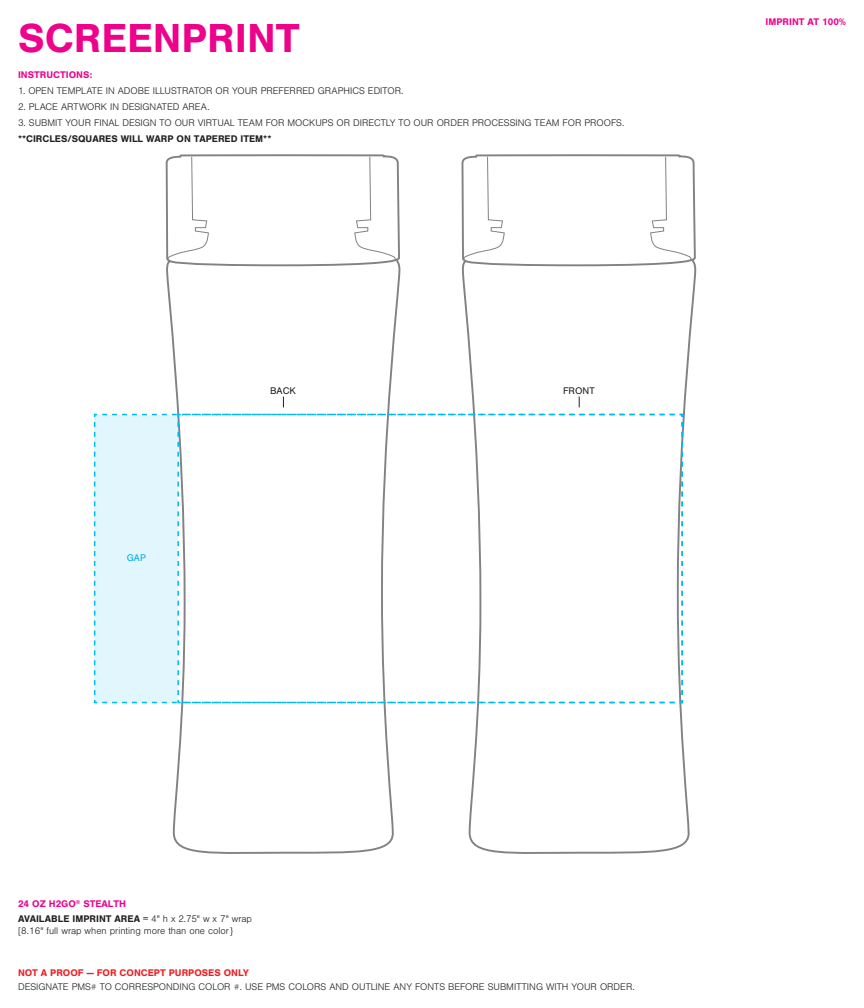
<style>
.page{position:relative;width:864px;height:1008px;background:#fff}
.page>*{position:absolute;margin:0;border:0;box-sizing:border-box;transform-origin:0 0}
.t1{font:700 42px "Nimbus San";color:#ed028c}
.t2{font:300 10px "Nimbus San";color:#231f20}
.t3{font:700 10px/14.4px "Nimbus San";color:#231f20}
.t4{font:700 10px "Nimbus San";color:#ee1d23}
.t5{font:700 10px "Nimbus San";color:#ed028c}
.t6{font:10px "Nimbus San";color:#231f20}
.t7{font:10px "Nimbus San";color:#00aeef}
.s1{color:#ed028c}
.s2{font-weight:300}
</style>
<div class="page">
<svg style="left:165px;top:154px;width:236px;height:700px"></svg>
<svg style="left:167px;top:156px;width:231px;height:111px"></svg>
<svg style="left:461px;top:154px;width:236px;height:700px"></svg>
<svg style="left:463px;top:156px;width:231px;height:111px"></svg>
<svg style="left:93px;top:413px;width:591px;height:291px"></svg>
<h1 class="t1" style="left:18px;top:14px;width:283px">SCREENPRINT</h1>
<p class="t5" style="left:18px;top:69px;width:76px">INSTRUCTIONS:</p>
<p class="t2" style="left:18px;top:86px;width:387px">1. OPEN TEMPLATE IN ADOBE ILLUSTRATOR OR YOUR PREFERRED GRAPHICS EDITOR.</p>
<p class="t2" style="left:18px;top:102px;width:193px">2. PLACE ARTWORK IN DESIGNATED AREA.</p>
<p class="t2" style="left:18px;top:118px;width:608px">3. SUBMIT YOUR FINAL DESIGN TO OUR VIRTUAL TEAM FOR MOCKUPS OR DIRECTLY TO OUR ORDER PROCESSING TEAM FOR PROOFS.</p>
<p class="t3" style="left:18px;top:132px;width:255px">**CIRCLES/SQUARES WILL WARP ON TAPERED ITEM**</p>
<p class="t7" style="left:127px;top:553px;width:21px">GAP</p>
<p class="t6" style="left:270px;top:385px;width:27px">BACK</p>
<p class="t6" style="left:563px;top:385px;width:33px">FRONT</p>
<p class="t5" style="left:766px;top:16px;width:82px">IMPRINT AT 100%</p>
<p class="t3" style="left:18px;top:897px;width:235px"><span class="s1">24 OZ H2GO</span><sup>®</sup> <span class="s1">STEALTH<br></span>AVAILABLE IMPRINT AREA = <span class="s2">4" h x 2.75" w x 7" wrap</span></p>
<p class="t2" style="left:18px;top:925px;width:217px">[8.16" full wrap when printing more than one color}</p>
<p class="t4" style="left:18px;top:967px;width:232px">NOT A PROOF — FOR CONCEPT PURPOSES ONLY</p>
<p class="t2" style="left:18px;top:981px;width:618px">DESIGNATE PMS# TO CORRESPONDING COLOR #. USE PMS COLORS AND OUTLINE ANY FONTS BEFORE SUBMITTING WITH YOUR ORDER.</p>
</div>
